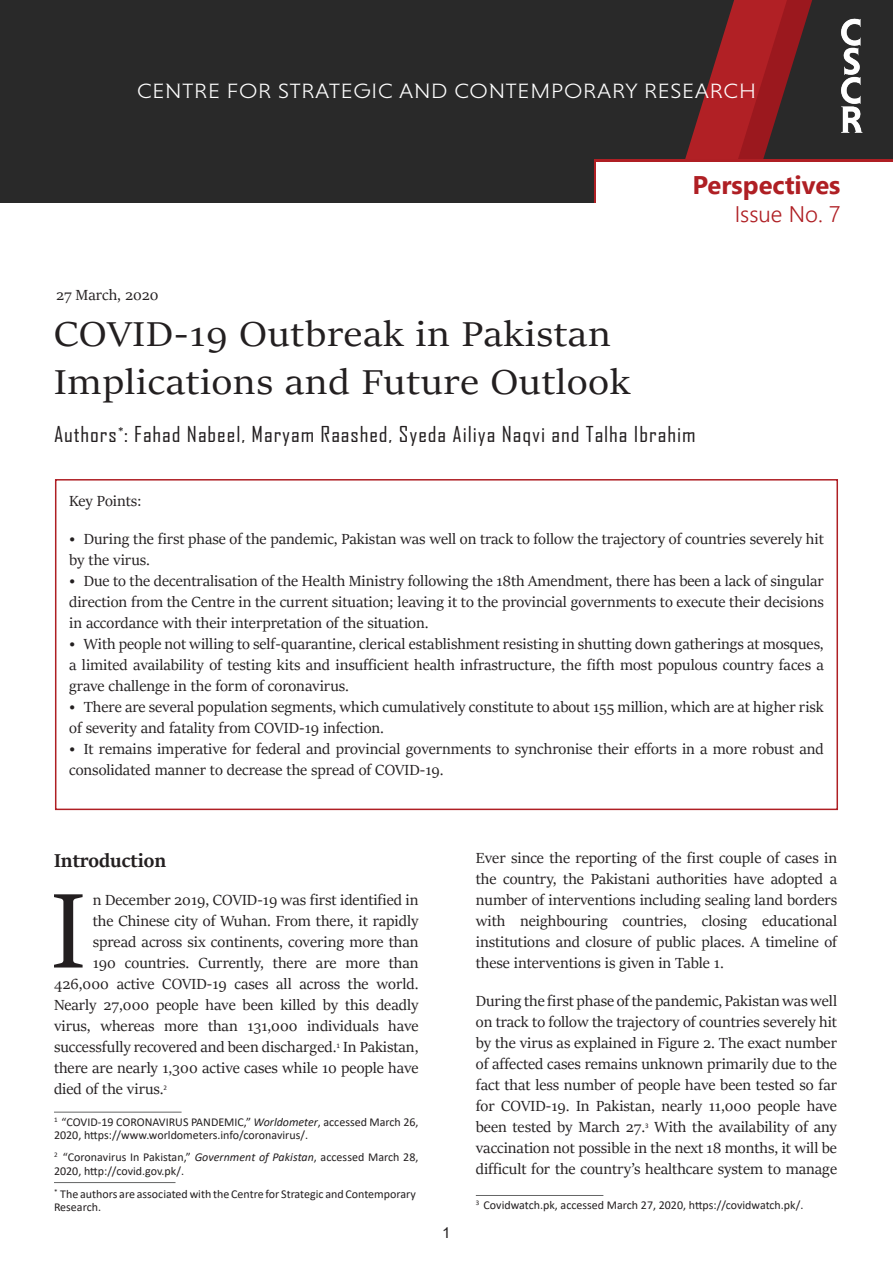
<style>
.page{position:relative;width:893px;height:1263px;background:#fff}
.page>*{position:absolute;margin:0;border:0;box-sizing:border-box;transform-origin:0 0}
.Body{font:118.65px "Sitka Display";color:#231f20}
.t1{font:39px "Sitka Display";letter-spacing:.02em;color:#231f20;scale:1.1 1}
.Prespective{font:700 25.5px "Leelawadee UI";color:#af1f24}
.Issue{font:300 22.5px "Leelawadee UI";color:#af1f24}
.Author{font:21px "Agency FB";letter-spacing:.04em;color:#231f20;scale:1.1 1}
.CSCR{font:300 21px "Niveau Serif";letter-spacing:.035em;color:#fff;scale:1.1 1}
.Heading{font:700 21px "Sitka Display";color:#231f20}
.Body-2{font:16.5px/21px "Sitka Display";color:#231f20;text-align:justify}
.Date{font:16.5px "Sitka Display";color:#231f20}
.t2{font:15px "Arial";color:#231f20}
.Footnotes__Bottom{font:12px/13.5px "Calibri";color:#231f20}
.Body-3{font:7.05px "Calibri";color:#231f20}
.s1{font-style:italic}
</style>
<div class="page">
<div style="left:0;top:0;width:893px;height:202px;background:#292929"></div>
<svg style="left:685px;top:0;width:127px;height:159px"></svg>
<img style="left:841px;top:18px;width:22px;height:115px">
<div style="left:55px;top:479px;width:783px;height:331px;border:2px solid #af1f24"></div>
<hr style="left:54px;top:1182px;width:122px;height:1px;background:#656666">
<div style="left:594px;top:159px;width:299px;height:43px;background:#af1f24"></div>
<div style="left:596px;top:162px;width:297px;height:108px;background:#fff"></div>
<hr style="left:54px;top:1112px;width:128px;height:1px;background:#656666">
<hr style="left:476px;top:1195px;width:127px;height:1px;background:#656666">
<p class="CSCR" style="left:137px;top:79px;width:564px">CENTRE FOR STRATEGIC AND CONTEMPORARY RESEARCH</p>
<p class="Prespective" style="left:693px;top:167px;width:149px">Perspectives</p>
<p class="Issue" style="left:735px;top:199px;width:107px">Issue No. 7</p>
<p class="Date" style="left:56px;top:283px;width:104px">27 March, 2020</p>
<p class="t1" style="left:54px;top:307px;width:507px">COVID-19 Outbreak in Pakistan</p>
<p class="t1" style="left:54px;top:355px;width:525px">Implications and Future Outlook</p>
<p class="Author" style="left:54px;top:421px;width:585px">Authors<sup>*</sup>: Fahad Nabeel, Maryam Raashed, Syeda Ailiya Naqvi and Talha Ibrahim</p>
<p class="Body-2" style="left:69px;top:489px;width:74px">Key Points:</p>
<p class="Body-2" style="left:69px;top:527px;width:756px">• During the first phase of the pandemic, Pakistan was well on track to follow the trajectory of countries severely hit by the virus.</p>
<p class="Body-2" style="left:69px;top:569px;width:756px">• Due to the decentralisation of the Health Ministry following the 18th Amendment, there has been a lack of singular direction from the Centre in the current situation; leaving it to the provincial governments to execute their decisions in accordance with their interpretation of the situation.</p>
<p class="Body-2" style="left:69px;top:632px;width:756px">• With people not willing to self-quarantine, clerical establishment resisting in shutting down gatherings at mosques, a limited availability of testing kits and insufficient health infrastructure, the fifth most populous country faces a grave challenge in the form of coronavirus.</p>
<p class="Body-2" style="left:69px;top:695px;width:756px">• There are several population segments, which cumulatively constitute to about 155 million, which are at higher risk of severity and fatality from COVID-19 infection.</p>
<p class="Body-2" style="left:69px;top:737px;width:756px">• It remains imperative for federal and provincial governments to synchronise their efforts in a more robust and consolidated manner to decrease the spread of COVID-19.</p>
<p class="Heading" style="left:54px;top:845px;width:114px">Introduction</p>
<p class="Body" style="left:51px;top:847px;width:36px">I</p>
<p class="Body-2" style="left:54px;top:888px;width:366px;text-align:right">n December 2019, COVID-19 was first identified in<br>the Chinese city of Wuhan. From there, it rapidly spread across six continents, covering more than<br>190 countries. Currently, there are more than 426,000 active COVID-19 cases all across the world.<br>Nearly 27,000 people have been killed by this deadly virus, whereas more than 131,000 individuals have successfully recovered and been discharged. In Pakistan,</p>
<p class="Body-3" style="left:336px;top:1040px;width:5px">1</p>
<p class="Body-2" style="left:54px;top:1056px;width:366px">there are nearly 1,300 active cases while 10 people have died of the virus.</p>
<p class="Body-3" style="left:164px;top:1082px;width:5px">2</p>
<p class="Footnotes__Bottom" style="left:54px;top:1114px;width:366px"><sup>1</sup> “COVID-19 CORONAVIRUS PANDEMIC,” <span class="s1">Worldometer</span>, accessed March 26,<br>2020, https://www.worldometers.info/coronavirus/.</p>
<p class="Footnotes__Bottom" style="left:54px;top:1150px;width:366px"><sup>2</sup> “Coronavirus In Pakistan,” <span class="s1">Government of Pakistan</span>, accessed March 28,<br>2020, http://covid.gov.pk/.</p>
<p class="Footnotes__Bottom" style="left:54px;top:1187px;width:363px"><sup>*</sup> The authors are associated with the Centre for Strategic and Contemporary<br>Research.</p>
<p class="t2" style="left:442px;top:1222px;width:10px">1</p>
<p class="Body-2" style="left:476px;top:847px;width:363px">Ever since the reporting of the first couple of cases in the country, the Pakistani authorities have adopted a number of interventions including sealing land borders with neighbouring countries, closing educational institutions and closure of public places. A timeline of these interventions is given in Table 1.</p>
<p class="Body-2" style="left:476px;top:990px;width:363px">During the first phase of the pandemic, Pakistan was well on track to follow the trajectory of countries severely hit by the virus as explained in Figure 2. The exact number of affected cases remains unknown primarily due to the fact that less number of people have been tested so far for COVID-19. In Pakistan, nearly 11,000 people have been tested by March 27.</p>
<p class="Body-2" style="left:476px;top:1116px;width:363px;text-indent:179px">With the availability of any vaccination not possible in the next 18 months, it will be difficult for the country’s healthcare system to manage</p>
<p class="Footnotes__Bottom" style="left:476px;top:1198px;width:329px"><sup>3</sup> Covidwatch.pk, accessed March 27, 2020, https://covidwatch.pk/.</p>
<p class="Body-3" style="left:645px;top:1121px;width:5px">3</p>
</div>
